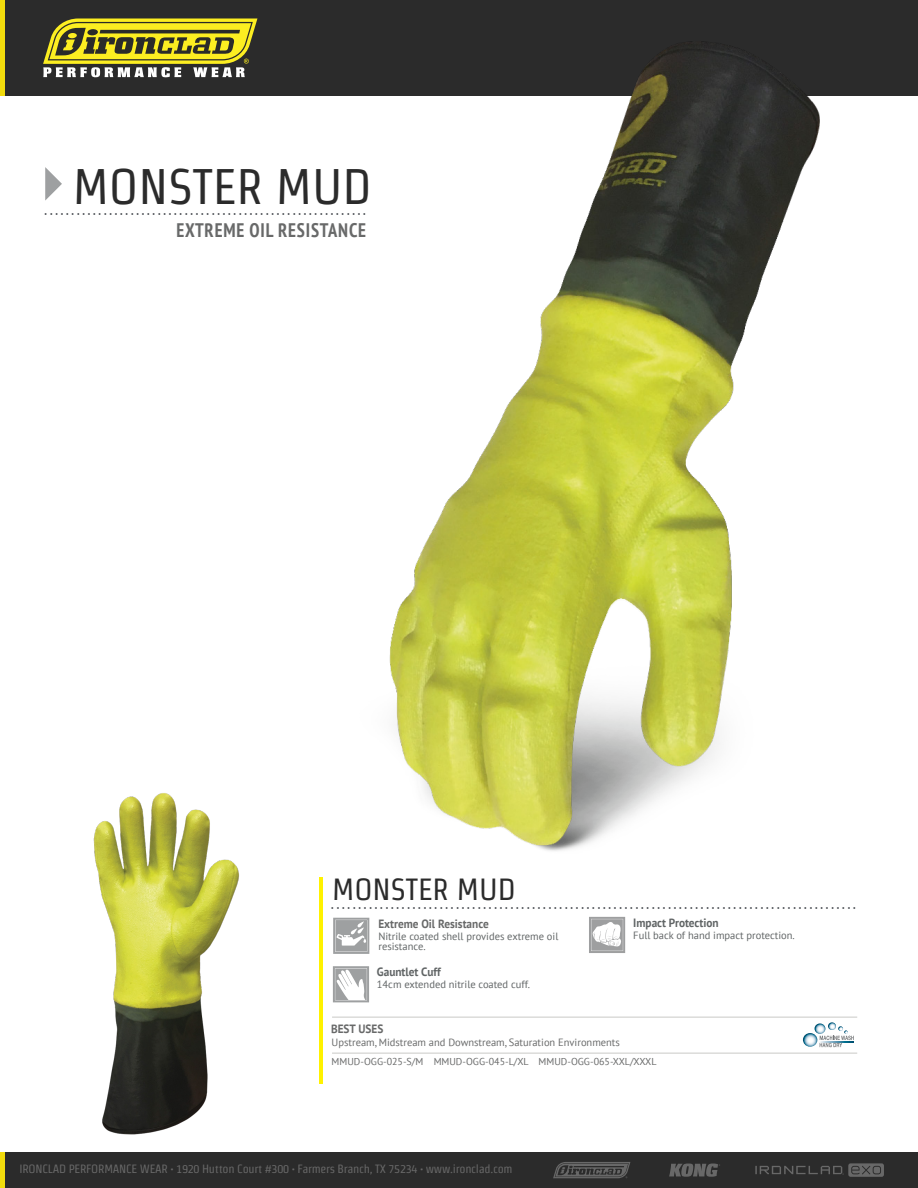
<style>
.page{position:relative;width:918px;height:1188px;background:#fff}
.page>*{position:absolute;margin:0;border:0;box-sizing:border-box;transform-origin:0 0}
.t1{font:49.95px "Strait";color:#2b2b2b}
.t2{font:30.6px "Strait";color:#2b2b2b}
.t3{font:700 condensed 19.5px "PT Sans";letter-spacing:.045em;color:#686969;scale:.94 1}
.t4{font:300 18px "Teko";color:#595c61}
.t5{font:12px "Strait";letter-spacing:-.02em;color:#686868}
.t6{font:700 12px "PT Sans";color:#686969;scale:.94 1}
.t7{font:700 12px "PT Sans";color:#606465;scale:.94 1}
.t8{font:10.5px/10.5px "PT Sans";color:#606465}
.t9{font:10.5px "PT Sans";color:#686969}
.t10{font:10.05px "PT Sans";color:#686969}
</style>
<div class="page">
<div style="left:0;top:0;width:918px;height:96px;background:#2b2b2b"></div>
<div style="left:5px;top:1152px;width:913px;height:36px;background:#2b2b2b"></div>
<div style="left:0;top:1152px;width:5px;height:36px;background:#f2dc0d"></div>
<svg style="left:755px;top:1163px;width:129px;height:14px"></svg>
<svg style="left:669px;top:1164px;width:51px;height:13px"></svg>
<svg style="left:553px;top:1162px;width:77px;height:16px"></svg>
<svg style="left:43px;top:19px;width:214px;height:59px"></svg>
<div style="left:0;top:0;width:5px;height:95px;background:#f2dc0d"></div>
<svg style="left:45px;top:167px;width:17px;height:34px"></svg>
<svg style="left:803px;top:1022px;width:51px;height:25px"></svg>
<hr style="left:332px;top:1053px;width:525px;height:1px;background:#cfcfcd">
<hr style="left:332px;top:1017px;width:525px;height:1px;background:#cfcfcd">
<hr style="left:320px;top:877px;width:3px;height:206px;background:#fff200">
<svg style="left:333px;top:966px;width:36px;height:36px"></svg>
<img style="left:389px;top:41px;width:431px;height:810px">
<img style="left:93px;top:793px;width:146px;height:342px">
<svg style="left:333px;top:918px;width:36px;height:36px"></svg>
<svg style="left:589px;top:917px;width:36px;height:36px"></svg>
<h1 class="t1" style="left:73px;top:159px;width:301px">MONSTER MUD</h1>
<p class="t4" style="left:45px;top:199px;width:323px">............................................................</p>
<p class="t3" style="left:177px;top:218px;width:203px">EXTREME OIL RESISTANCE</p>
<h2 class="t2" style="left:332px;top:872px;width:185px">MONSTER MUD</h2>
<p class="t4" style="left:331px;top:894px;width:526px">.................................................................................................</p>
<p class="t6" style="left:378px;top:916px;width:119px">Extreme Oil Resistance</p>
<p class="t8" style="left:378px;top:931px;width:181px">Nitrile coated shell provides extreme oil resistance.</p>
<p class="t7" style="left:633px;top:915px;width:92px">Impact Protection</p>
<p class="t8" style="left:633px;top:930px;width:163px">Full back of hand impact protection.</p>
<p class="t7" style="left:377px;top:964px;width:69px">Gauntlet Cuff</p>
<p class="t8" style="left:377px;top:979px;width:155px">14cm extended nitrile coated cuff.</p>
<p class="t6" style="left:331px;top:1021px;width:57px">BEST USES</p>
<p class="t9" style="left:332px;top:1035px;width:290px">Upstream, Midstream and Downstream, Saturation Environments</p>
<p class="t10" style="left:332px;top:1055px;width:327px">MMUD-OGG-025-S/M MMUD-OGG-045-L/XL MMUD-OGG-065-XXL/XXXL</p>
<p class="t5" style="left:19px;top:1163px;width:495px">IRONCLAD PERFORMANCE WEAR • 1920 Hutton Court #300 • Farmers Branch, TX 75234 • www.ironclad.com</p>
</div>
